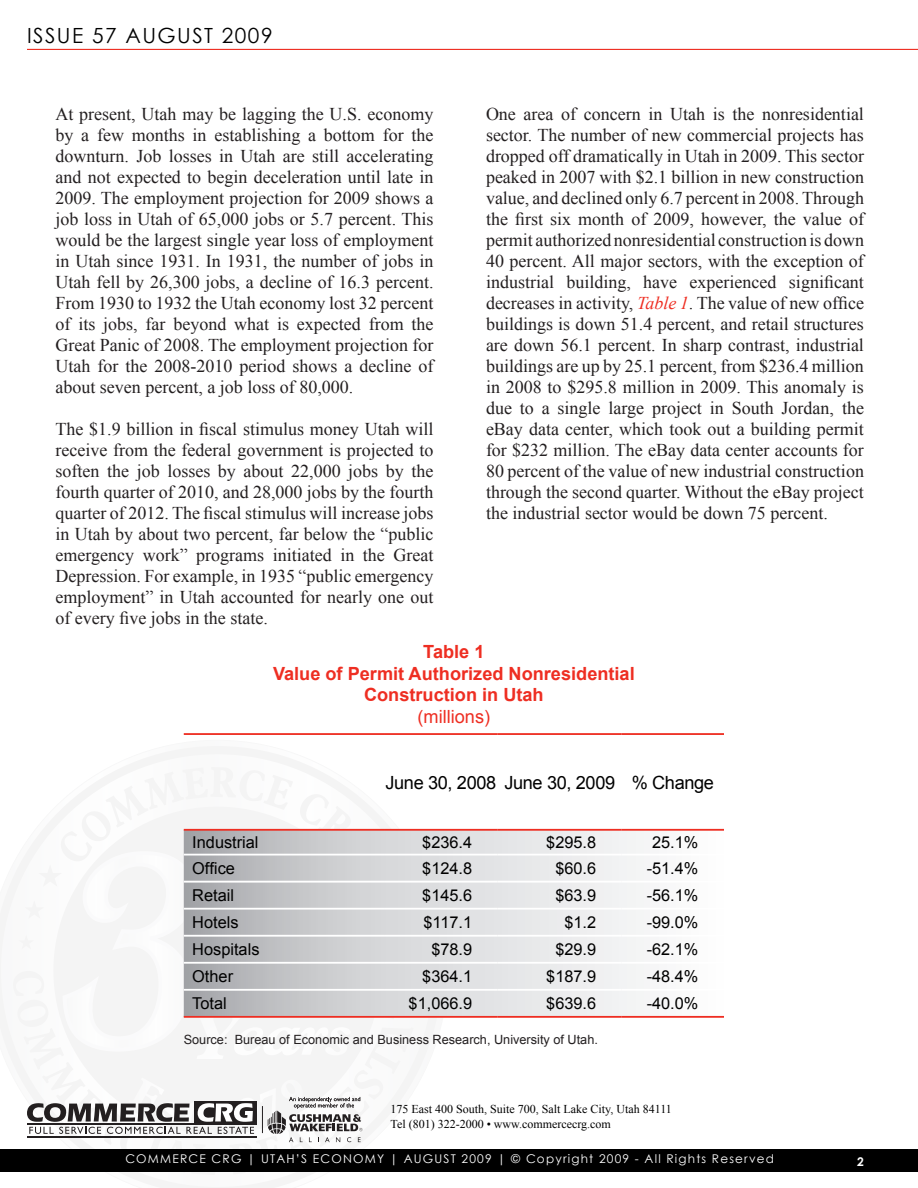
<style>
.page{position:relative;width:918px;height:1188px;background:#fff}
.page>*{position:absolute;margin:0;border:0;box-sizing:border-box;transform-origin:0 0}
.t1{font:20.85px "Century Gothic";letter-spacing:.07em;color:#000}
.t2{font:700 18.15px "Arial";color:#ee2e22}
.t3{font:18.15px "Arial";letter-spacing:-.02em;color:#000}
.t4{font:18.15px "Arial";color:#ee2e22}
.t5{font:18px/21px "Times New Roman";color:#231f20;text-align:justify}
.t6{font:16.35px "Arial";color:#000}
.t7{font:12.75px "Arial";color:#231f20}
.t8{font:12px "Times New Roman";color:#000}
.t9{font:12px "Century Gothic";letter-spacing:.1em;color:#fff}
.t10{font:700 12px "Century Gothic";color:#fff}
.s1{font-style:italic;color:#ee2e22}
</style>
<div class="page">
<svg style="left:0;top:746px;width:442px;height:442px"></svg>
<div style="left:0;top:1149px;width:918px;height:23px;background:#000"></div>
<svg style="left:13px;top:767px;width:409px;height:408px"></svg>
<hr style="left:27px;top:49px;width:891px;height:1px;background:#ee2e22">
<svg style="left:184px;top:831px;width:540px;height:185px"></svg>
<hr style="left:184px;top:733px;width:200px;height:2px;background:#ee2e22">
<hr style="left:384px;top:733px;width:114px;height:2px;background:#ee2e22">
<hr style="left:498px;top:733px;width:124px;height:2px;background:#ee2e22">
<hr style="left:622px;top:733px;width:102px;height:2px;background:#ee2e22">
<hr style="left:184px;top:829px;width:200px;height:2px;background:#ee2e22">
<hr style="left:384px;top:829px;width:114px;height:2px;background:#ee2e22">
<hr style="left:498px;top:829px;width:124px;height:2px;background:#ee2e22">
<hr style="left:622px;top:829px;width:102px;height:2px;background:#ee2e22">
<hr style="left:184px;top:854px;width:200px;height:2px;background:#fff">
<hr style="left:384px;top:854px;width:114px;height:2px;background:#fff">
<hr style="left:498px;top:854px;width:124px;height:2px;background:#fff">
<hr style="left:622px;top:854px;width:102px;height:2px;background:#fff">
<hr style="left:184px;top:935px;width:200px;height:2px;background:#fff">
<hr style="left:384px;top:935px;width:114px;height:2px;background:#fff">
<hr style="left:498px;top:935px;width:124px;height:2px;background:#fff">
<hr style="left:622px;top:935px;width:102px;height:2px;background:#fff">
<hr style="left:184px;top:1016px;width:200px;height:2px;background:#ee2e22">
<hr style="left:384px;top:1016px;width:114px;height:2px;background:#ee2e22">
<hr style="left:498px;top:1016px;width:124px;height:2px;background:#ee2e22">
<hr style="left:622px;top:1016px;width:102px;height:2px;background:#ee2e22">
<hr style="left:184px;top:908px;width:200px;height:2px;background:#fff">
<hr style="left:384px;top:908px;width:114px;height:2px;background:#fff">
<hr style="left:498px;top:908px;width:124px;height:2px;background:#fff">
<hr style="left:622px;top:908px;width:102px;height:2px;background:#fff">
<hr style="left:184px;top:962px;width:200px;height:2px;background:#fff">
<hr style="left:384px;top:962px;width:114px;height:2px;background:#fff">
<hr style="left:498px;top:962px;width:124px;height:2px;background:#fff">
<hr style="left:622px;top:962px;width:102px;height:2px;background:#fff">
<hr style="left:184px;top:989px;width:200px;height:2px;background:#fff">
<hr style="left:384px;top:989px;width:114px;height:2px;background:#fff">
<hr style="left:498px;top:989px;width:124px;height:2px;background:#fff">
<hr style="left:622px;top:989px;width:102px;height:2px;background:#fff">
<hr style="left:184px;top:881px;width:200px;height:2px;background:#fff">
<hr style="left:384px;top:881px;width:114px;height:2px;background:#fff">
<hr style="left:498px;top:881px;width:124px;height:2px;background:#fff">
<hr style="left:622px;top:881px;width:102px;height:2px;background:#fff">
<p class="t1" style="left:27px;top:21px;width:20px">ISSUE</p>
<p class="t1" style="left:92px;top:21px;width:49px">57 AUGUST</p>
<p class="t1" style="left:222px;top:21px;width:52px">2009</p>
<p class="t5" style="left:56px;top:104px;width:380px">At present, Utah may be lagging the U.S. economy by a few months in establishing a bottom for the downturn. Job losses in Utah are still accelerating and not expected to begin deceleration until late in 2009. The employment projection for 2009 shows a job loss in Utah of 65,000 jobs or 5.7 percent. This would be the largest single year loss of employment in Utah since 1931. In 1931, the number of jobs in Utah fell by 26,300 jobs, a decline of 16.3 percent.<br>From 1930 to 1932 the Utah economy lost 32 percent of its jobs, far beyond what is expected from the Great Panic of 2008. The employment projection for Utah for the 2008-2010 period shows a decline of about seven percent, a job loss of 80,000.</p>
<p class="t5" style="left:56px;top:419px;width:380px">The $1.9 billion in fiscal stimulus money Utah will receive from the federal government is projected to soften the job losses by about 22,000 jobs by the fourth quarter of 2010, and 28,000 jobs by the fourth quarter of 2012. The fiscal stimulus will increase jobs in Utah by about two percent, far below the “public emergency work” programs initiated in the Great Depression. For example, in 1935 “public emergency employment” in Utah accounted for nearly one out of every five jobs in the state.</p>
<p class="t5" style="left:486px;top:104px;width:380px">One area of concern in Utah is the nonresidential sector. The number of new commercial projects has dropped off dramatically in Utah in 2009. This sector peaked in 2007 with $2.1 billion in new construction value, and declined only 6.7 percent in 2008. Through the first six month of 2009, however, the value of permit authorized nonresidential construction is down 40 percent. All major sectors, with the exception of industrial building, have experienced significant decreases in activity, <span class="s1">Table 1</span>. The value of new office buildings is down 51.4 percent, and retail structures are down 56.1 percent. In sharp contrast, industrial buildings are up by 25.1 percent, from $236.4 million in 2008 to $295.8 million in 2009. This anomaly is due to a single large project in South Jordan, the eBay data center, which took out a building permit for $232 million. The eBay data center accounts for 80 percent of the value of new industrial construction through the second quarter. Without the eBay project the industrial sector would be down 75 percent.</p>
<p class="t2" style="left:423px;top:639px;width:63px">Table 1</p>
<p class="t2" style="left:273px;top:661px;width:363px">Value of Permit Authorized Nonresidential</p>
<p class="t2" style="left:364px;top:683px;width:181px">Construction in Utah</p>
<p class="t4" style="left:418px;top:705px;width:74px">(millions)</p>
<p class="t3" style="left:385px;top:770px;width:231px">June 30, 2008 June 30, 2009</p>
<p class="t3" style="left:632px;top:770px;width:84px">% Change</p>
<p class="t6" style="left:192px;top:832px;width:68px">Industrial</p>
<p class="t6" style="left:422px;top:832px;width:52px">$236.4</p>
<p class="t6" style="left:546px;top:832px;width:52px">$295.8</p>
<p class="t6" style="left:652px;top:832px;width:48px">25.1%</p>
<p class="t6" style="left:192px;top:858px;width:44px">Office</p>
<p class="t6" style="left:422px;top:858px;width:52px">$124.8</p>
<p class="t6" style="left:555px;top:858px;width:42px">$60.6</p>
<p class="t6" style="left:647px;top:858px;width:53px">-51.4%</p>
<p class="t6" style="left:192px;top:885px;width:43px">Retail</p>
<p class="t6" style="left:422px;top:885px;width:52px">$145.6</p>
<p class="t6" style="left:555px;top:885px;width:42px">$63.9</p>
<p class="t6" style="left:647px;top:885px;width:53px">-56.1%</p>
<p class="t6" style="left:192px;top:912px;width:48px">Hotels</p>
<p class="t6" style="left:423px;top:912px;width:50px">$117.1</p>
<p class="t6" style="left:564px;top:912px;width:33px">$1.2</p>
<p class="t6" style="left:647px;top:912px;width:53px">-99.0%</p>
<p class="t6" style="left:192px;top:939px;width:69px">Hospitals</p>
<p class="t6" style="left:431px;top:939px;width:42px">$78.9</p>
<p class="t6" style="left:555px;top:939px;width:42px">$29.9</p>
<p class="t6" style="left:647px;top:939px;width:53px">-62.1%</p>
<p class="t6" style="left:192px;top:966px;width:42px">Other</p>
<p class="t6" style="left:422px;top:966px;width:52px">$364.1</p>
<p class="t6" style="left:546px;top:966px;width:52px">$187.9</p>
<p class="t6" style="left:647px;top:966px;width:53px">-48.4%</p>
<p class="t6" style="left:192px;top:993px;width:36px">Total</p>
<p class="t6" style="left:409px;top:993px;width:65px">$1,066.9</p>
<p class="t6" style="left:546px;top:993px;width:52px">$639.6</p>
<p class="t6" style="left:647px;top:993px;width:53px">-40.0%</p>
<p class="t7" style="left:184px;top:1031px;width:416px">Source: Bureau of Economic and Business Research, University of Utah.</p>
<p class="t8" style="left:391px;top:1101px;width:283px">175 East 400 South, Suite 700, Salt Lake City, Utah 84111</p>
<p class="t8" style="left:391px;top:1116px;width:222px">Tel (801) 322-2000 • www.commercecrg.com</p>
<p class="t9" style="left:125px;top:1150px;width:57px">COMMERCE</p>
<p class="t9" style="left:212px;top:1150px;width:121px">CRG | UTAH’S ECONO</p>
<p class="t9" style="left:365px;top:1150px;width:49px">MY | AUGUST</p>
<p class="t9" style="left:462px;top:1150px;width:314px">2009 | © COPYRIGHT 2009 - ALL RIGHTS RESERVED</p>
<p class="t10" style="left:857px;top:1152px;width:8px">2</p>
</div>
